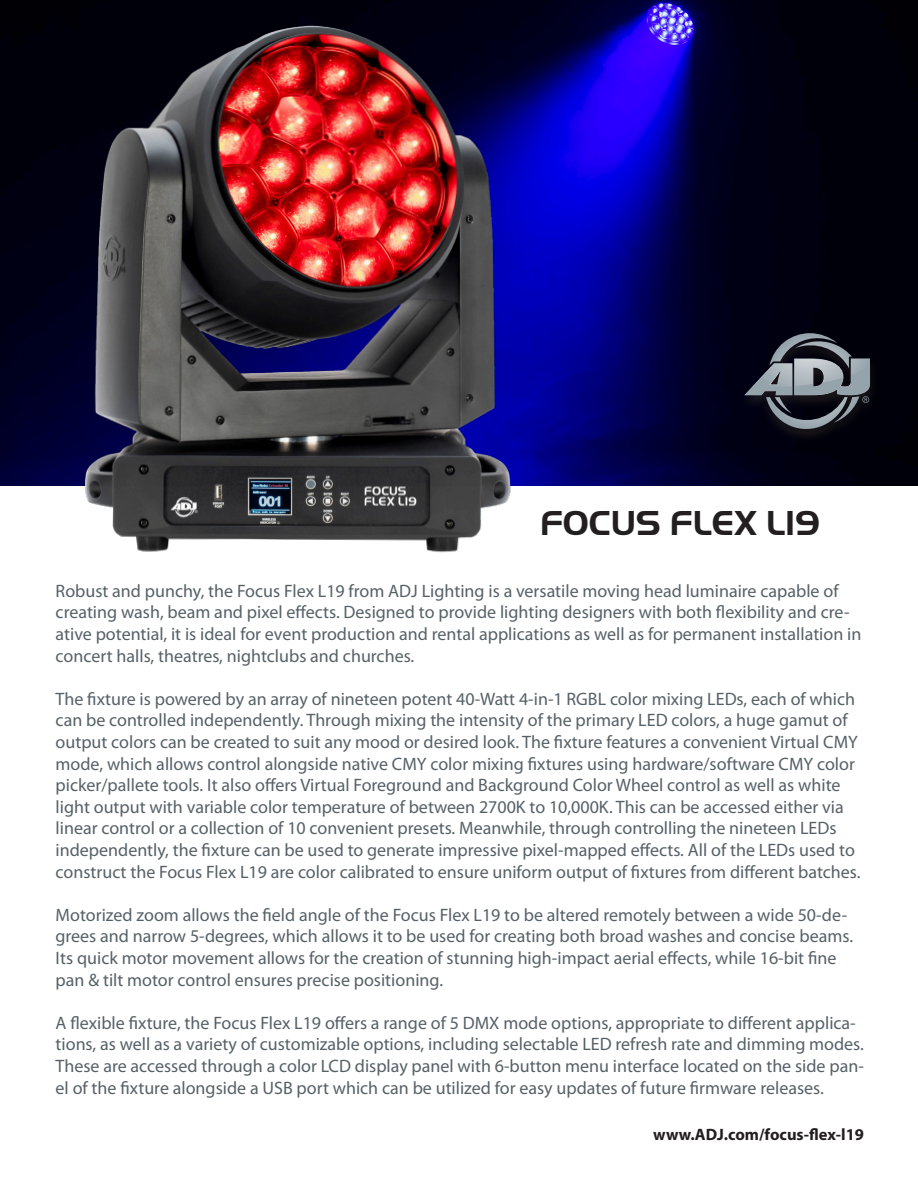
<style>
.page{position:relative;width:918px;height:1188px;background:#fff}
.page>*{position:absolute;margin:0;border:0;box-sizing:border-box;transform-origin:0 0}
.t1{font:700 36px "Handel Got D";color:#231f20}
.t2{font:18px/21.6px "Myriad Pro";color:#566167}
.t3{font:700 16.5px "Myriad Pro";color:#231f20}
</style>
<div class="page">
<img style="left:0;top:0;width:918px;height:486px">
<div style="left:738px;top:332px;width:141px;height:112px;background:#00000c"></div>
<svg style="left:744px;top:333px;width:126px;height:102px"></svg>
<img style="left:33px;top:0;width:530px;height:553px">
<p class="t1" style="left:540px;top:503px;width:282px">FOCUS FLEX L19</p>
<p class="t2" style="left:56px;top:580px;width:807px">Robust and punchy, the Focus Flex L19 from ADJ Lighting is a versatile moving head luminaire capable of creating wash, beam and pixel effects. Designed to provide lighting designers with both flexibility and cre&shy;ative potential, it is ideal for event production and rental applications as well as for permanent installation in concert halls, theatres, nightclubs and churches.</p>
<p class="t2" style="left:56px;top:688px;width:807px">The fixture is powered by an array of nineteen potent 40-Watt 4-in-1 RGBL color mixing LEDs, each of which can be controlled independently. Through mixing the intensity of the primary LED colors, a huge gamut of output colors can be created to suit any mood or desired look. The fixture features a convenient Virtual CMY mode, which allows control alongside native CMY color mixing fixtures using hardware/software CMY color picker/pallete tools. It also offers Virtual Foreground and Background Color Wheel control as well as white light output with variable color temperature of between 2700K to 10,000K. This can be accessed either via linear control or a collection of 10 convenient presets. Meanwhile, through controlling the nineteen LEDs independently, the fixture can be used to generate impressive pixel-mapped effects. All of the LEDs used to construct the Focus Flex L19 are color calibrated to ensure uniform output of fixtures from different batches.</p>
<p class="t2" style="left:56px;top:904px;width:799px">Motorized zoom allows the field angle of the Focus Flex L19 to be altered remotely between a wide 50-de&shy;grees and narrow 5-degrees, which allows it to be used for creating both broad washes and concise beams.<br>Its quick motor movement allows for the creation of stunning high-impact aerial effects, while 16-bit fine pan &amp; tilt motor control ensures precise positioning.</p>
<p class="t2" style="left:56px;top:1012px;width:810px">A flexible fixture, the Focus Flex L19 offers a range of 5 DMX mode options, appropriate to different applica&shy;tions, as well as a variety of customizable options, including selectable LED refresh rate and dimming modes.<br>These are accessed through a color LCD display panel with 6-button menu interface located on the side pan&shy;el of the fixture alongside a USB port which can be utilized for easy updates of future firmware releases.</p>
<p class="t3" style="left:653px;top:1124px;width:212px">www.ADJ.com/focus-flex-l19</p>
</div>
